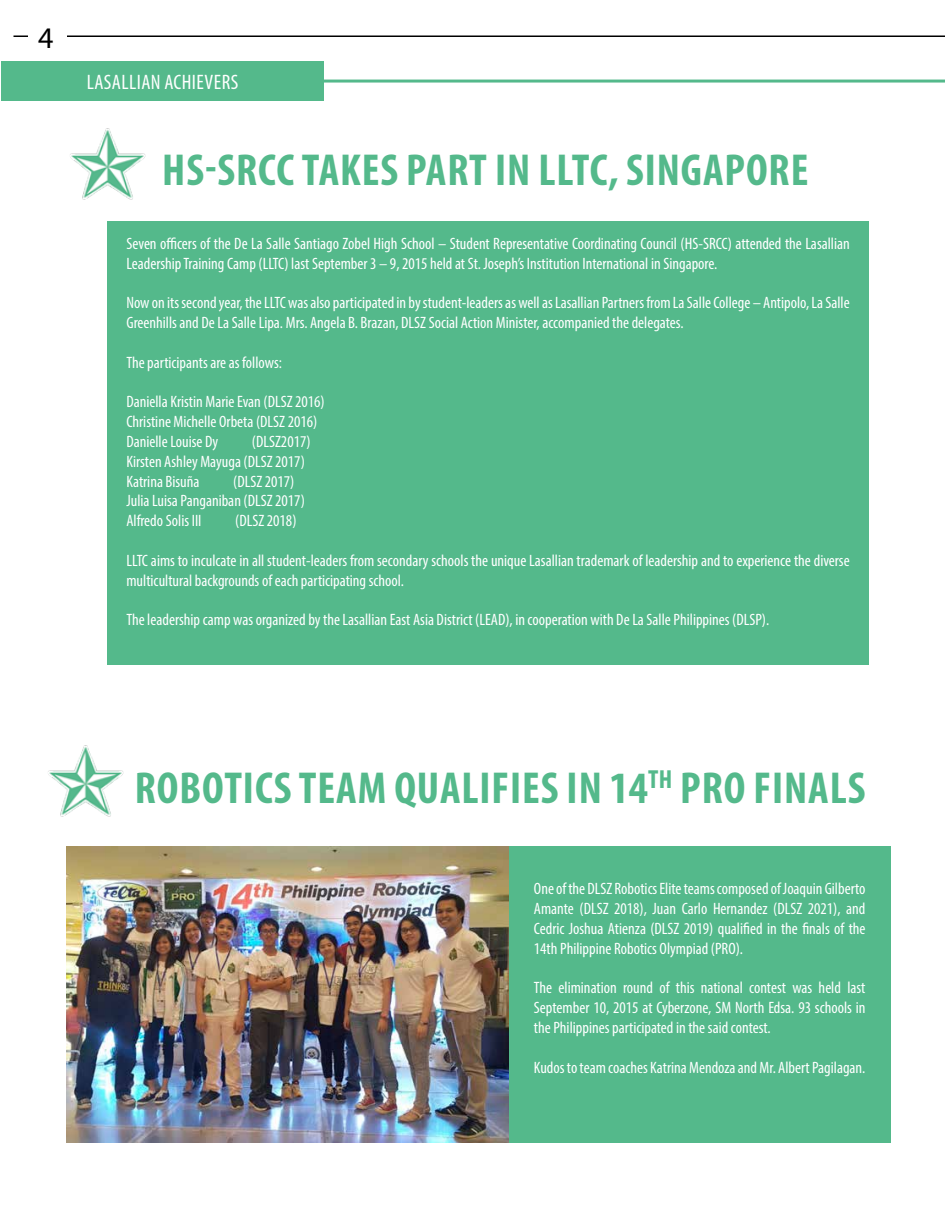
<style>
.page{position:relative;width:945px;height:1215px;background:#fff}
.page>*{position:absolute;margin:0;border:0;box-sizing:border-box;transform-origin:0 0}
.t1{font:700 condensed 45px "Myriad Pro";letter-spacing:.02em;color:#54b98b}
.t2{font:30px "Myriad Pro";color:#000}
.t3{font:condensed 21px "Myriad Pro";letter-spacing:.02em;color:#fff}
.t4{font:condensed 16.5px/19.8px "Myriad Pro";color:#fff}
</style>
<div class="page">
<hr style="left:14px;top:35px;width:931px;height:2px;background:#000">
<div style="left:28px;top:20px;width:38px;height:35px;background:#fff"></div>
<div style="left:1px;top:61px;width:323px;height:40px;background:#54b98b"></div>
<hr style="left:310px;top:80px;width:635px;height:3px;background:#54b98b">
<img style="left:70px;top:128px;width:76px;height:72px">
<img style="left:48px;top:745px;width:76px;height:72px">
<div style="left:508px;top:847px;width:383px;height:296px;background:#54b98b"></div>
<div style="left:107px;top:221px;width:762px;height:443px;background:#54b98b"></div>
<img style="left:66px;top:847px;width:442px;height:296px">
<h2 class="t2" style="left:38px;top:20px;width:17px">4</h2>
<p class="t3" style="left:87px;top:70px;width:152px">LASALLIAN achievers</p>
<h1 class="t1" style="left:162px;top:142px;width:648px">HS-SRCC TAKES PART IN LLTC, SINGAPORE</h1>
<p class="t4" style="left:126px;top:233px;width:725px">Seven officers of the De La Salle Santiago Zobel High School – Student Representative Coordinating Council (HS-SRCC) attended the Lasallian<br>Leadership Training Camp (LLTC) last September 3 – 9, 2015 held at St. Joseph’s Institution International in Singapore.</p>
<p class="t4" style="left:126px;top:293px;width:725px">Now on its second year, the LLTC was also participated in by student-leaders as well as Lasallian Partners from La Salle College – Antipolo, La Salle<br>Greenhills and De La Salle Lipa. Mrs. Angela B. Brazan, DLSZ Social Action Minister, accompanied the delegates.</p>
<p class="t4" style="left:126px;top:352px;width:157px">The participants are as follows:</p>
<p class="t4" style="left:126px;top:392px;width:200px">Daniella Kristin Marie Evan (DLSZ 2016)<br>Christine Michelle Orbeta (DLSZ 2016)<br>Danielle Louise Dy</p>
<p class="t4" style="left:126px;top:431px;width:186px;text-indent:125px">(DLSZ2017)<br>Kirsten Ashley Mayuga (DLSZ 2017)<br>Katrina Bisuña</p>
<p class="t4" style="left:126px;top:471px;width:180px;text-indent:107px">(DLSZ 2017)<br>Julia Luisa Panganiban (DLSZ 2017)<br>Alfredo Solis III</p>
<p class="t4" style="left:235px;top:511px;width:63px">(DLSZ 2018)</p>
<p class="t4" style="left:126px;top:550px;width:725px">LLTC aims to inculcate in all student-leaders from secondary schools the unique Lasallian trademark of leadership and to experience the diverse multicultural backgrounds of each participating school.</p>
<p class="t4" style="left:126px;top:610px;width:644px">The leadership camp was organized by the Lasallian East Asia District (LEAD), in cooperation with De La Salle Philippines (DLSP).</p>
<h1 class="t1" style="left:135px;top:760px;width:732px">ROBOTICS TEAM QUALIFIES IN 14<sup>TH</sup> PRO FINALS</h1>
<p class="t4" style="left:534px;top:879px;width:333px;text-align:justify">One of the DLSZ Robotics Elite teams composed of Joaquin Gilberto Amante (DLSZ 2018), Juan Carlo Hernandez (DLSZ 2021), and Cedric Joshua Atienza (DLSZ 2019) qualified in the finals of the 14th Philippine Robotics Olympiad (PRO).</p>
<p class="t4" style="left:534px;top:978px;width:333px;text-align:justify">The elimination round of this national contest was held last September 10, 2015 at Cyberzone, SM North Edsa. 93 schools in the Philippines participated in the said contest.</p>
<p class="t4" style="left:534px;top:1057px;width:333px">Kudos to team coaches Katrina Mendoza and Mr. Albert Pagilagan.</p>
</div>
